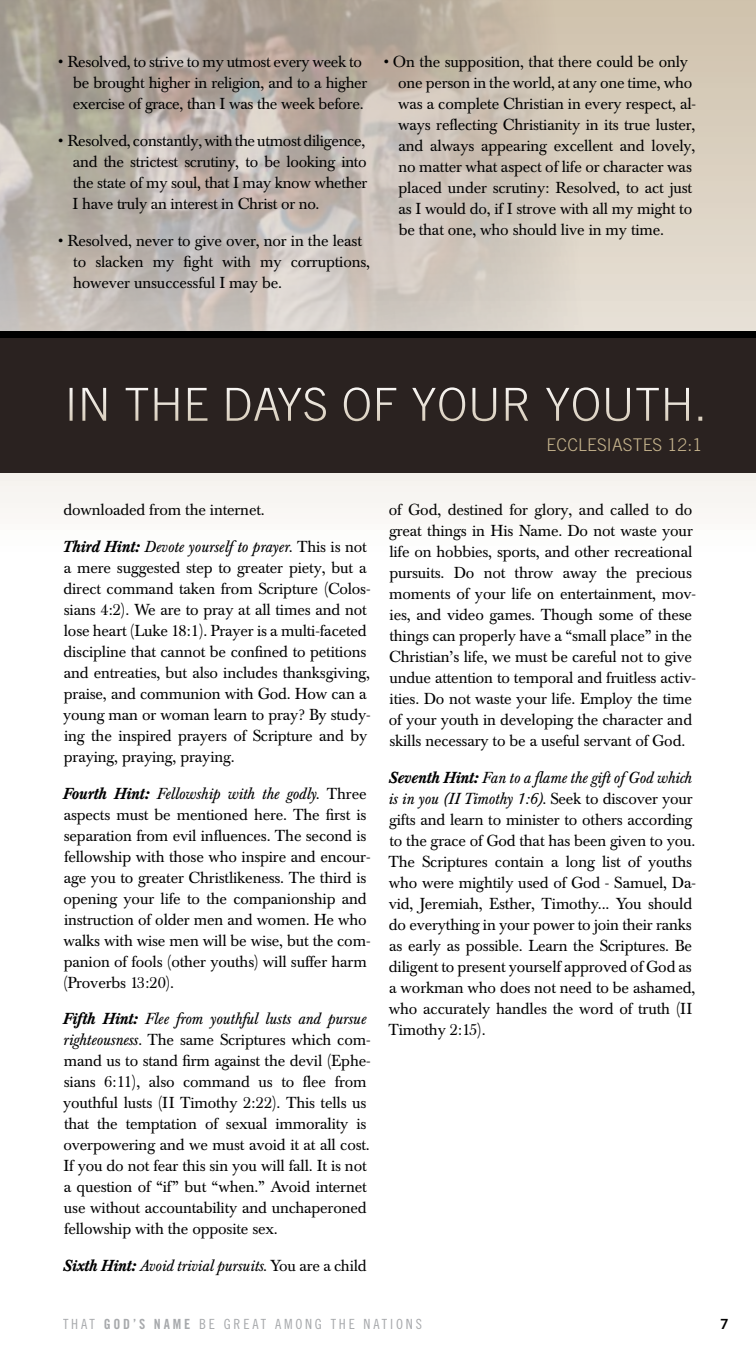
<style>
.page{position:relative;width:756px;height:1355px;background:#fff}
.page>*{position:absolute;margin:0;border:0;box-sizing:border-box;transform-origin:0 0}
.t1{font:300 45.5px "Trade Gothic";letter-spacing:.01em;color:#fff}
.t2{font:300 17.5px "Trade Gothic";letter-spacing:.01em;color:#c6b48d}
.t3{font:15.75px/21px "Baskerville BE";letter-spacing:-.01em;color:#000}
.t4{font:italic 15.75px "Baskerville BE";letter-spacing:-.01em;color:#000}
.t5{font:14px "Trade Gothic Cond Eighteen";letter-spacing:.2em;color:#a7a9ac}
.t6{font:14px "Trade Gothic Bold Two";color:#000}
.s1{font-weight:500;font-style:italic}
.s2{font-style:italic}
.s3{font-weight:500}
.s4{font-style:normal}
.s5{font-family:"Trade Gothic Bold Cond Twenty"}
</style>
<div class="page">
<svg style="left:0;top:0;width:756px;height:513px"></svg>
<img style="left:0;top:0;width:598px;height:331px">
<div style="left:0;top:331px;width:756px;height:141px;background:#2a2220"></div>
<div style="left:0;top:331px;width:756px;height:7px;background:#000"></div>
<p class="t3" style="left:73px;top:52px;width:296px;text-indent:-14px">• Resolved, to strive to my utmost every week to be brought higher in religion, and to a higher exercise of grace, than I was the week before.</p>
<p class="t3" style="left:73px;top:130px;width:296px;text-indent:-14px">• Resolved, constantly, with the utmost diligence, and the strictest scrutiny, to be looking into the state of my soul, that I may know whether I have truly an interest in Christ or no.</p>
<p class="t3" style="left:73px;top:230px;width:299px;text-indent:-15px">• Resolved, never to give over, nor in the least to slacken my fight with my corruptions, however unsuccessful I may be.</p>
<p class="t3" style="left:398px;top:52px;width:300px;text-indent:-14px">• On the supposition, that there could be only one person in the world, at any one time, who was a complete Christian in every respect, al&shy;ways reflecting Christianity in its true luster, and always appearing excellent and lovely, no matter what aspect of life or character was placed under scrutiny: Resolved, to act just as I would do, if I strove with all my might to be that one, who should live in my time.</p>
<h1 class="t1" style="left:65px;top:377px;width:643px">IN THE DAYS OF YOUR YOUTH.</h1>
<p class="t2" style="left:547px;top:434px;width:157px">ECCLESIASTES 12:1</p>
<p class="t3" style="left:63px;top:499px;width:203px">downloaded from the internet.</p>
<p class="t3" style="left:62px;top:536px;width:310px"><span class="s1">Third Hint:</span> <span class="s2">Devote yourself to prayer</span>. This is not a mere suggested step to greater piety, but a direct command taken from Scripture (Colos&shy;sians 4:2). We are to pray at all times and not lose heart (Luke 18:1). Prayer is a multi-faceted discipline that cannot be confined to petitions and entreaties, but also includes thanksgiving, praise, and communion with God. How can a young man or woman learn to pray? By study&shy;ing the inspired prayers of Scripture and by praying, praying, praying.</p>
<p class="t3" style="left:63px;top:783px;width:309px"><span class="s1">Fourth Hint:</span> <span class="s2">Fellowship with the godly</span>. Three aspects must be mentioned here. The first is separation from evil influences. The second is fellowship with those who inspire and encour&shy;age you to greater Christlikeness. The third is opening your life to the companionship and instruction of older men and women. He who walks with wise men will be wise, but the com&shy;panion of fools (other youths) will suffer harm (Proverbs 13:20).</p>
<p class="t3" style="left:63px;top:1009px;width:310px"><span class="s1">Fifth Hint:</span> <span class="s2">Flee from youthful lusts and pursue righteousness.</span> The same Scriptures which com&shy;mand us to stand firm against the devil (Ephe&shy;sians 6:11), also command us to flee from youthful lusts (II Timothy 2:22). This tells us that the temptation of sexual immorality is overpowering and we must avoid it at all cost.<br>If you do not fear this sin you will fall. It is not a question of “if” but “when.” Avoid internet use without accountability and unchaperoned fellowship with the opposite sex.</p>
<p class="t4" style="left:63px;top:1256px;width:305px"><span class="s3">Sixth Hint:</span> Avoid trivial pursuits<span class="s4">. You are a child</span></p>
<p class="t3" style="left:389px;top:499px;width:309px">of God, destined for glory, and called to do great things in His Name. Do not waste your life on hobbies, sports, and other recreational pursuits. Do not throw away the precious moments of your life on entertainment, mov&shy;ies, and video games. Though some of these things can properly have a “small place” in the Christian’s life, we must be careful not to give undue attention to temporal and fruitless activ&shy;ities. Do not waste your life. Employ the time of your youth in developing the character and skills necessary to be a useful servant of God.</p>
<p class="t3" style="left:388px;top:767px;width:310px"><span class="s1">Seventh Hint:</span> <span class="s2">Fan to a flame the gift of God which is in you (II Timothy 1:6)</span>. Seek to discover your gifts and learn to minister to others according to the grace of God that has been given to you.<br>The Scriptures contain a long list of youths who were mightily used of God - Samuel, Da&shy;vid, Jeremiah, Esther, Timothy... You should do everything in your power to join their ranks as early as possible. Learn the Scriptures. Be diligent to present yourself approved of God as a workman who does not need to be ashamed, who accurately handles the word of truth (II Timothy 2:15).</p>
<p class="t5" style="left:63px;top:1315px;width:360px">THAT <span class="s5">GOD’S NAME</span> BE GREAT AMONG THE NATIONS</p>
<p class="t6" style="left:720px;top:1315px;width:10px">7</p>
</div>
